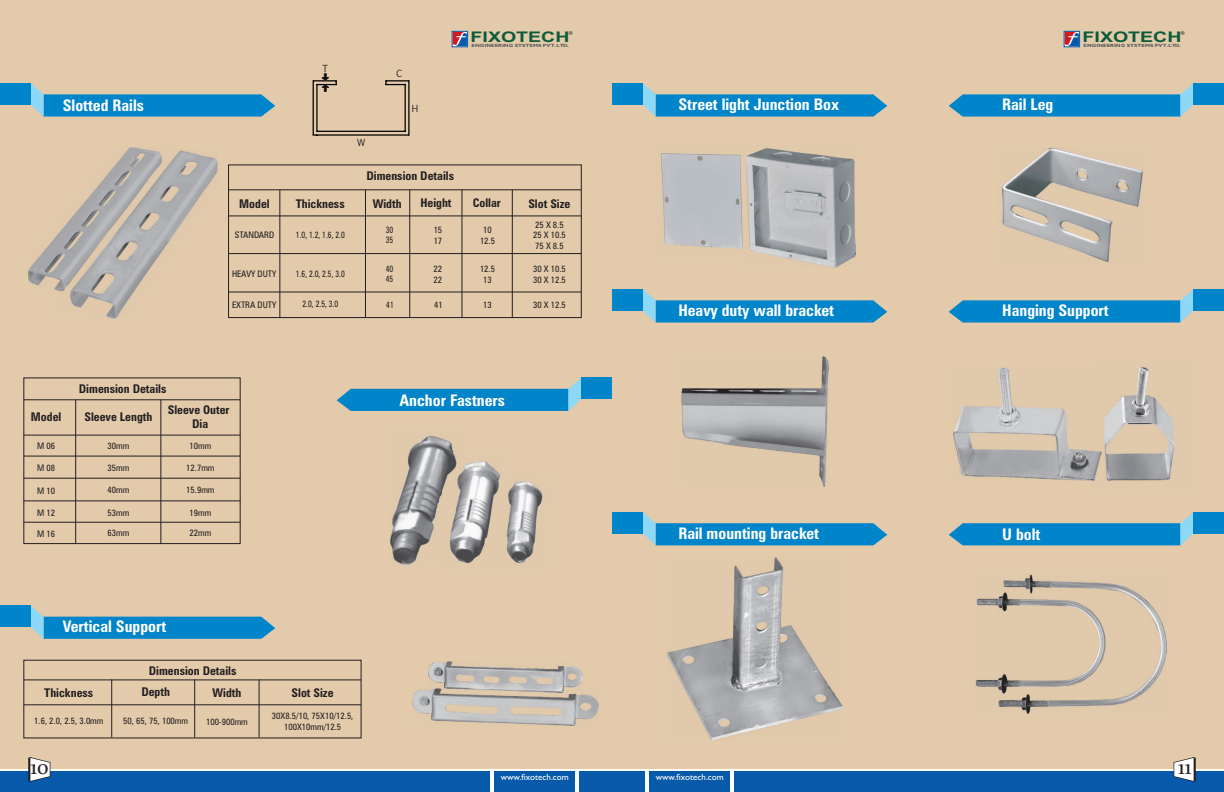
<style>
.page{position:relative;width:1224px;height:792px;background:#fff}
.page>*{position:absolute;margin:0;border:0;box-sizing:border-box;transform-origin:0 0}
.t1{font:21.4px "Constantia";color:#231f20}
.t2{font:700 condensed 16px "Zurich BT";color:#fff}
.t3{font:700 14.6px "Arial";color:#0d5b39;scale:1.34 1}
.t4{font:700 condensed 12px/14.4px "Zurich BT";color:#231f20;text-align:center}
.t5{font:9.3px "Euphemia CAS";color:#231f20}
.t6{font:condensed 9px/10.8px "Zurich BT";color:#231f20}
.t7{font:condensed 9px/10px "Zurich BT";color:#231f20;scale:.87 1}
.t8{font:9px "Gill Sans";color:#fff}
.t9{font:condensed 5.5px "Swiss 721 BT";color:#231f20}
.t10{font:700 4.5px "Gill Sans";color:#57585a;scale:1.24 1}
</style>
<div class="page">
<div style="left:612px;top:0;width:612px;height:792px;background:#e2caab"></div>
<svg style="left:643px;top:83px;width:244px;height:34px"></svg>
<div style="left:612px;top:83px;width:31px;height:22px;background:#0084ca"></div>
<svg style="left:643px;top:289px;width:244px;height:34px"></svg>
<div style="left:612px;top:289px;width:31px;height:22px;background:#0084ca"></div>
<svg style="left:643px;top:512px;width:244px;height:33px"></svg>
<div style="left:612px;top:512px;width:31px;height:22px;background:#0084ca"></div>
<svg style="left:949px;top:83px;width:244px;height:34px"></svg>
<div style="left:1193px;top:83px;width:31px;height:22px;background:#0084ca"></div>
<svg style="left:949px;top:289px;width:244px;height:34px"></svg>
<div style="left:1193px;top:289px;width:31px;height:22px;background:#0084ca"></div>
<svg style="left:949px;top:512px;width:244px;height:33px"></svg>
<div style="left:1193px;top:512px;width:31px;height:22px;background:#0084ca"></div>
<img style="left:1002px;top:148px;width:142px;height:114px">
<img style="left:975px;top:574px;width:191px;height:140px">
<img style="left:754px;top:148px;width:102px;height:119px">
<img style="left:660px;top:153px;width:94px;height:98px">
<img style="left:682px;top:357px;width:146px;height:129px">
<img style="left:1092px;top:367px;width:83px;height:114px">
<img style="left:667px;top:557px;width:176px;height:183px">
<svg style="left:1066px;top:33px;width:12px;height:12px"></svg>
<div style="left:1064px;top:31px;width:16px;height:16px;border:1px solid #0759a9"></div>
<div style="left:0;top:0;width:612px;height:792px;background:#e2caab"></div>
<svg style="left:31px;top:606px;width:244px;height:33px"></svg>
<div style="left:0;top:606px;width:31px;height:21px;background:#0084ca"></div>
<svg style="left:313px;top:74px;width:97px;height:62px"></svg>
<svg style="left:337px;top:378px;width:244px;height:33px"></svg>
<div style="left:581px;top:378px;width:31px;height:21px;background:#0084ca"></div>
<img style="left:390px;top:435px;width:64px;height:130px">
<img style="left:443px;top:453px;width:57px;height:112px">
<img style="left:496px;top:474px;width:47px;height:91px">
<img style="left:412px;top:690px;width:186px;height:36px">
<img style="left:71px;top:150px;width:147px;height:169px">
<img style="left:28px;top:147px;width:147px;height:152px">
<svg style="left:31px;top:83px;width:244px;height:34px"></svg>
<div style="left:0;top:83px;width:31px;height:22px;background:#0084ca"></div>
<svg style="left:454px;top:33px;width:12px;height:12px"></svg>
<div style="left:452px;top:31px;width:16px;height:16px;border:1px solid #0759a9"></div>
<div style="left:228px;top:164px;width:354px;height:154px;border:1px solid #231f20"></div>
<hr style="left:229px;top:189px;width:352px;height:1px;background:#231f20">
<hr style="left:229px;top:215px;width:352px;height:1px;background:#231f20">
<hr style="left:229px;top:253px;width:352px;height:1px;background:#231f20">
<hr style="left:229px;top:292px;width:352px;height:1px;background:#231f20">
<hr style="left:279px;top:190px;width:1px;height:128px;background:#231f20">
<hr style="left:365px;top:190px;width:1px;height:128px;background:#231f20">
<hr style="left:409px;top:190px;width:1px;height:128px;background:#231f20">
<hr style="left:461px;top:190px;width:1px;height:128px;background:#231f20">
<hr style="left:512px;top:190px;width:1px;height:128px;background:#231f20">
<div style="left:23px;top:660px;width:339px;height:78px;border:1px solid #231f20"></div>
<hr style="left:24px;top:679px;width:337px;height:1px;background:#231f20">
<hr style="left:24px;top:704px;width:337px;height:1px;background:#231f20">
<hr style="left:111px;top:679px;width:1px;height:58px;background:#231f20">
<hr style="left:194px;top:679px;width:1px;height:58px;background:#231f20">
<hr style="left:259px;top:679px;width:1px;height:58px;background:#231f20">
<div style="left:23px;top:377px;width:218px;height:167px;border:1px solid #231f20"></div>
<hr style="left:24px;top:399px;width:216px;height:1px;background:#231f20">
<hr style="left:24px;top:435px;width:216px;height:1px;background:#231f20">
<hr style="left:24px;top:456px;width:216px;height:1px;background:#231f20">
<hr style="left:24px;top:478px;width:216px;height:1px;background:#231f20">
<hr style="left:24px;top:500px;width:216px;height:1px;background:#231f20">
<hr style="left:24px;top:522px;width:216px;height:1px;background:#231f20">
<hr style="left:75px;top:400px;width:1px;height:144px;background:#231f20">
<hr style="left:160px;top:400px;width:1px;height:144px;background:#231f20">
<img style="left:953px;top:368px;width:148px;height:112px">
<div style="left:0;top:770px;width:612px;height:22px;background:#0759a9"></div>
<hr style="left:0;top:769px;width:612px;height:1px;background:#fff">
<hr style="left:491px;top:770px;width:3px;height:22px;background:#fff">
<hr style="left:575px;top:770px;width:3px;height:22px;background:#fff">
<div style="left:612px;top:770px;width:612px;height:22px;background:#0759a9"></div>
<hr style="left:612px;top:769px;width:612px;height:1px;background:#fff">
<hr style="left:730px;top:770px;width:3px;height:22px;background:#fff">
<hr style="left:646px;top:770px;width:3px;height:22px;background:#fff">
<svg style="left:29px;top:757px;width:21px;height:25px"></svg>
<svg style="left:1174px;top:757px;width:21px;height:25px"></svg>
<img style="left:428px;top:662px;width:154px;height:31px">
<h2 class="t2" style="left:63px;top:99px;width:83px">Slotted Rails</h2>
<h3 class="t3" style="left:471px;top:31px;width:75px">FIXOTECH</h3>
<p class="t10" style="left:472px;top:44px;width:80px">ENGINEERING SYSTEMS PVT.LTD.</p>
<p class="t9" style="left:568px;top:31px;width:6px">®</p>
<p class="t5" style="left:323px;top:65px;width:7px">T</p>
<p class="t5" style="left:396px;top:70px;width:8px">C</p>
<p class="t5" style="left:412px;top:104px;width:8px">H</p>
<p class="t5" style="left:357px;top:138px;width:10px">W</p>
<h3 class="t4" style="left:366px;top:169px;width:89px">Dimension Details</h3>
<h3 class="t4" style="left:239px;top:197px;width:32px">Model</h3>
<p class="t6" style="left:235px;top:231px;width:41px">STANDARD</p>
<h3 class="t4" style="left:296px;top:197px;width:50px">Thickness</h3>
<h3 class="t4" style="left:373px;top:197px;width:30px">Width</h3>
<h3 class="t4" style="left:420px;top:196px;width:33px">Height</h3>
<h3 class="t4" style="left:473px;top:196px;width:30px">Collar</h3>
<h3 class="t4" style="left:528px;top:197px;width:44px">Slot Size</h3>
<p class="t7" style="left:296px;top:230px;width:58px">1.0, 1.2, 1.6, 2.0</p>
<p class="t6" style="left:434px;top:225px;width:10px">15<br>17</p>
<p class="t6" style="left:533px;top:220px;width:34px">25 X 8.5<br>25 X 10.5<br>75 X 8.5</p>
<p class="t7" style="left:386px;top:226px;width:10px">30<br>35</p>
<p class="t6" style="left:480px;top:225px;width:17px;text-align:center">10<br>12.5</p>
<p class="t6" style="left:232px;top:270px;width:46px">HEAVY DUTY</p>
<p class="t6" style="left:232px;top:300px;width:46px">EXTRA DUTY</p>
<p class="t7" style="left:296px;top:270px;width:58px">1.6, 2.0, 2.5, 3.0</p>
<p class="t6" style="left:434px;top:264px;width:10px">22<br>22</p>
<p class="t6" style="left:533px;top:264px;width:34px">30 X 10.5<br>30 X 12.5</p>
<p class="t7" style="left:386px;top:265px;width:10px">40<br>45</p>
<p class="t6" style="left:480px;top:264px;width:17px;text-align:center">12.5<br>13</p>
<p class="t7" style="left:303px;top:300px;width:43px">2.0, 2.5, 3.0</p>
<p class="t7" style="left:386px;top:300px;width:10px">41</p>
<p class="t6" style="left:434px;top:300px;width:10px">41</p>
<p class="t6" style="left:483px;top:300px;width:10px">13</p>
<p class="t6" style="left:533px;top:300px;width:34px">30 X 12.5</p>
<h3 class="t4" style="left:79px;top:382px;width:89px">Dimension Details</h3>
<h3 class="t4" style="left:31px;top:410px;width:32px">Model</h3>
<h3 class="t4" style="left:85px;top:410px;width:69px">Sleeve Length</h3>
<p class="t6" style="left:37px;top:441px;width:19px">M 06</p>
<p class="t6" style="left:108px;top:441px;width:23px">30mm</p>
<h3 class="t4" style="left:168px;top:403px;width:63px">Sleeve Outer<br>Dia</h3>
<p class="t6" style="left:190px;top:441px;width:23px">10mm</p>
<p class="t6" style="left:37px;top:464px;width:19px">M 08</p>
<p class="t6" style="left:108px;top:464px;width:23px">35mm</p>
<p class="t6" style="left:37px;top:486px;width:19px">M 10</p>
<p class="t6" style="left:37px;top:508px;width:19px">M 12</p>
<p class="t6" style="left:186px;top:464px;width:30px">12.7mm</p>
<p class="t6" style="left:108px;top:486px;width:23px">40mm</p>
<p class="t6" style="left:186px;top:486px;width:30px">15.9mm</p>
<p class="t6" style="left:108px;top:508px;width:23px">53mm</p>
<p class="t6" style="left:190px;top:508px;width:23px">19mm</p>
<p class="t6" style="left:37px;top:529px;width:19px">M 16</p>
<p class="t6" style="left:108px;top:529px;width:23px">63mm</p>
<p class="t6" style="left:190px;top:529px;width:23px">22mm</p>
<h2 class="t2" style="left:399px;top:393px;width:107px">Anchor Fastners</h2>
<h2 class="t2" style="left:63px;top:620px;width:105px">Vertical Support</h2>
<h3 class="t4" style="left:149px;top:665px;width:89px">Dimension Details</h3>
<h3 class="t4" style="left:44px;top:686px;width:50px">Thickness</h3>
<h3 class="t4" style="left:141px;top:685px;width:30px">Depth</h3>
<h3 class="t4" style="left:213px;top:686px;width:30px">Width</h3>
<h3 class="t4" style="left:292px;top:686px;width:44px">Slot Size</h3>
<p class="t6" style="left:34px;top:716px;width:71px">1.6, 2.0, 2.5, 3.0mm</p>
<p class="t6" style="left:123px;top:716px;width:66px">50, 65, 75, 100mm</p>
<p class="t6" style="left:206px;top:717px;width:43px">100-900mm</p>
<p class="t6" style="left:272px;top:712px;width:83px;line-height:10.4px;text-align:center">30X8.5/10, 75X10/12.5,<br>100X10mm/12.5</p>
<h2 class="t2" style="left:678px;top:98px;width:162px">Street light Junction Box</h2>
<h2 class="t2" style="left:678px;top:304px;width:157px">Heavy duty wall bracket</h2>
<h2 class="t2" style="left:678px;top:526px;width:142px">Rail mounting bracket</h2>
<h2 class="t2" style="left:1002px;top:97px;width:53px">Rail Leg</h2>
<h3 class="t3" style="left:1083px;top:31px;width:75px">FIXOTECH</h3>
<p class="t10" style="left:1084px;top:44px;width:80px">ENGINEERING SYSTEMS PVT.LTD.</p>
<p class="t9" style="left:1180px;top:31px;width:6px">®</p>
<h2 class="t2" style="left:1002px;top:304px;width:108px">Hanging Support</h2>
<h2 class="t2" style="left:1002px;top:528px;width:40px">U bolt</h2>
<h1 class="t1" style="left:31px;top:758px;width:20px">10</h1>
<h1 class="t1" style="left:1178px;top:758px;width:15px">11</h1>
<p class="t8" style="left:501px;top:774px;width:70px">www.fixotech.com</p>
<p class="t8" style="left:656px;top:774px;width:70px">www.fixotech.com</p>
</div>
